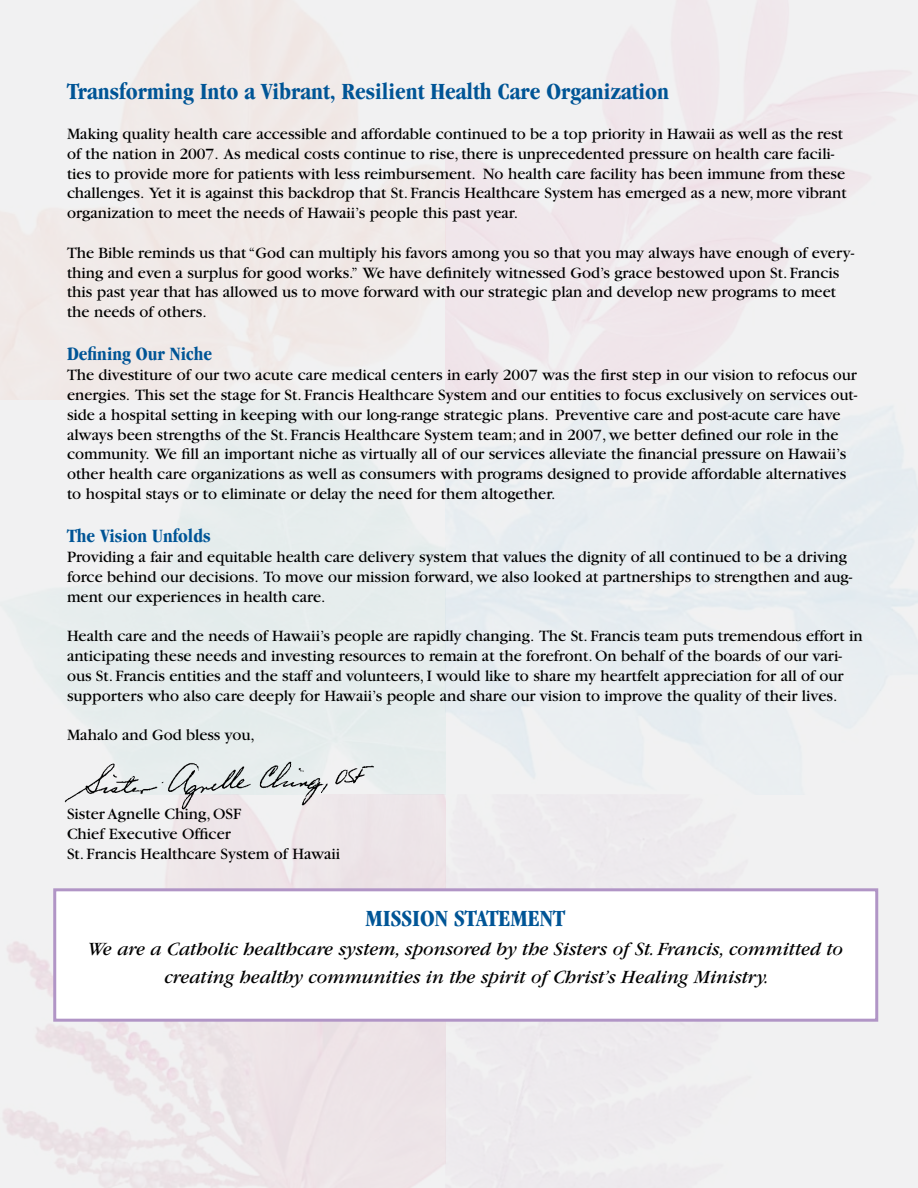
<style>
.page{position:relative;width:918px;height:1188px;background:#f0edf0}
.page>*{position:absolute;margin:0;border:0;box-sizing:border-box;transform-origin:0 0}
.t1{font:700 condensed 24px "Garamond";color:#005596}
.t2{font:italic 19.5px/28.5px "Garamond";color:#000;text-align:center}
.t3{font:700 condensed 19.5px "Garamond";color:#005596}
.t4{font:16.5px/19.8px "Garamond";color:#000}
</style>
<div class="page">
<div style="left:53px;top:888px;width:825px;height:134px;background:#fff;border:3px solid #b195c6"></div>
<img style="left:64px;top:743px;width:327px;height:82px">
<h1 class="t1" style="left:67px;top:78px;width:604px">Transforming Into a Vibrant, Resilient Health Care Organization</h1>
<p class="t4" style="left:67px;top:124px;width:781px">Making quality health care accessible and affordable continued to be a top priority in Hawaii as well as the rest of the nation in 2007. As medical costs continue to rise, there is unprecedented pressure on health care facili&shy;ties to provide more for patients with less reimbursement. No health care facility has been immune from these challenges. Yet it is against this backdrop that St. Francis Healthcare System has emerged as a new, more vibrant organization to meet the needs of Hawaii’s people this past year.</p>
<p class="t4" style="left:67px;top:243px;width:789px">The Bible reminds us that “God can multiply his favors among you so that you may always have enough of every&shy;thing and even a surplus for good works.” We have definitely witnessed God’s grace bestowed upon St. Francis this past year that has allowed us to move forward with our strategic plan and develop new programs to meet the needs of others.</p>
<p class="t3" style="left:67px;top:343px;width:147px">Defining Our Niche</p>
<p class="t4" style="left:67px;top:365px;width:792px">The divestiture of our two acute care medical centers in early 2007 was the first step in our vision to refocus our energies. This set the stage for St. Francis Healthcare System and our entities to focus exclusively on services out&shy;side a hospital setting in keeping with our long-range strategic plans. Preventive care and post-acute care have always been strengths of the St. Francis Healthcare System team; and in 2007, we better defined our role in the community. We fill an important niche as virtually all of our services alleviate the financial pressure on Hawaii’s other health care organizations as well as consumers with programs designed to provide affordable alternatives to hospital stays or to eliminate or delay the need for them altogether.</p>
<p class="t3" style="left:67px;top:525px;width:145px">The Vision Unfolds</p>
<p class="t4" style="left:67px;top:547px;width:787px">Providing a fair and equitable health care delivery system that values the dignity of all continued to be a driving force behind our decisions. To move our mission forward, we also looked at partnerships to strengthen and aug&shy;ment our experiences in health care.</p>
<p class="t4" style="left:67px;top:626px;width:797px">Health care and the needs of Hawaii’s people are rapidly changing. The St. Francis team puts tremendous effort in anticipating these needs and investing resources to remain at the forefront. On behalf of the boards of our vari&shy;ous St. Francis entities and the staff and volunteers, I would like to share my heartfelt appreciation for all of our supporters who also care deeply for Hawaii’s people and share our vision to improve the quality of their lives.</p>
<p class="t4" style="left:67px;top:725px;width:189px">Mahalo and God bless you,</p>
<p class="t4" style="left:67px;top:804px;width:275px">Sister Agnelle Ching, OSF<br>Chief Executive Officer<br>St. Francis Healthcare System of Hawaii</p>
<h1 class="t1" style="left:366px;top:905px;width:201px">MISSION STATEMENT</h1>
<p class="t2" style="left:88px;top:935px;width:757px">We are a Catholic healthcare system, sponsored by the Sisters of St. Francis, committed to creating healthy communities in the spirit of Christ’s Healing Ministry.</p>
</div>
